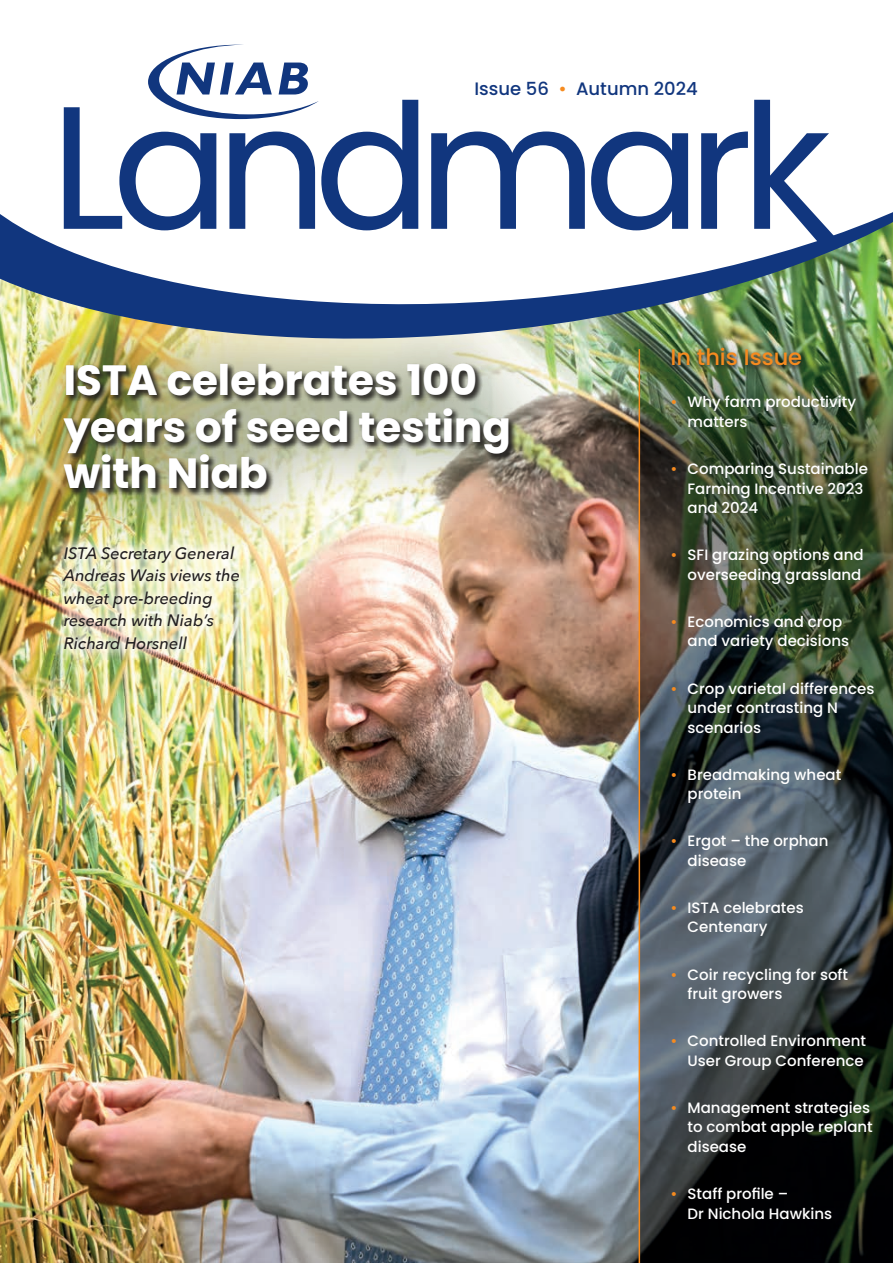
<style>
.page{position:relative;width:893px;height:1263px;background:#fff}
.page>*{position:absolute;margin:0;border:0;box-sizing:border-box;transform-origin:0 0}
.t1{font:700 42px/46.5px "Poppins";color:#fff}
.t2{font:500 22.5px "Poppins";color:#f68b1f}
.t3{font:500 18px "Poppins";color:#11367e}
.t4{font:italic 500 16.5px/22.5px "Avenir Next";color:#231f20}
.t5{font:500 15px/19.5px "Poppins";color:#fff}
.s1{color:#f68b1f}
</style>
<div class="page">
<img style="left:0;top:361px;width:639px;height:902px">
<div style="left:0;top:298px;width:574px;height:258px;background:#231f20;opacity:.19"></div>
<img style="left:640px;top:361px;width:253px;height:902px">
<svg style="left:668px;top:361px;width:137px;height:11px;background:#566848"></svg>
<hr style="left:639px;top:349px;width:1px;height:914px;background:#f68b1f">
<img style="left:0;top:44px;width:893px;height:317px">
<svg style="left:64px;top:45px;width:354px;height:185px"></svg>
<svg style="left:431px;top:131px;width:154px;height:98px"></svg>
<svg style="left:591px;top:100px;width:255px;height:202px"></svg>
<img style="left:48px;top:531px;width:207px;height:133px">
<p class="t3" style="left:474px;top:78px;width:225px">Issue 56 <span class="s1">•</span> Autumn 2024</p>
<h1 class="t1" style="left:64px;top:358px;width:449px">ISTA celebrates 100 years of seed testing with Niab</h1>
<p class="t4" style="left:64px;top:541px;width:178px">ISTA Secretary General<br>Andreas Wais views the wheat pre-breeding research with Niab’s<br>Richard Horsnell</p>
<h2 class="t2" style="left:671px;top:344px;width:133px">In this Issue</h2>
<p class="t5" style="left:688px;top:392px;width:170px;text-indent:-17px"><span class="s1">•</span> Why farm productivity matters</p>
<p class="t5" style="left:688px;top:459px;width:182px;text-indent:-17px"><span class="s1">•</span> Comparing Sustainable<br>Farming Incentive 2023 and 2024</p>
<p class="t5" style="left:671px;top:545px;width:195px;text-align:right"><span class="s1">•</span> SFI grazing options and overseeding grassland</p>
<p class="t5" style="left:688px;top:612px;width:163px;text-indent:-17px"><span class="s1">•</span> Economics and crop and variety decisions</p>
<p class="t5" style="left:688px;top:679px;width:188px;text-indent:-17px"><span class="s1">•</span> Crop varietal differences under contrasting N scenarios</p>
<p class="t5" style="left:688px;top:765px;width:155px;text-indent:-17px"><span class="s1">•</span> Breadmaking wheat protein</p>
<p class="t5" style="left:688px;top:831px;width:142px;text-indent:-17px"><span class="s1">•</span> Ergot – the orphan disease</p>
<p class="t5" style="left:688px;top:898px;width:118px;text-indent:-17px"><span class="s1">•</span> ISTA celebrates<br>Centenary</p>
<p class="t5" style="left:688px;top:965px;width:162px;text-indent:-17px"><span class="s1">•</span> Coir recycling for soft fruit growers</p>
<p class="t5" style="left:671px;top:1031px;width:197px;text-align:right"><span class="s1">•</span> Controlled Environment<br>User Group Conference</p>
<p class="t5" style="left:688px;top:1098px;width:187px;text-indent:-17px"><span class="s1">•</span> Management strategies to combat apple replant disease</p>
<p class="t5" style="left:688px;top:1184px;width:146px;text-indent:-17px"><span class="s1">•</span> Staff profile –<br>Dr Nichola Hawkins</p>
</div>
